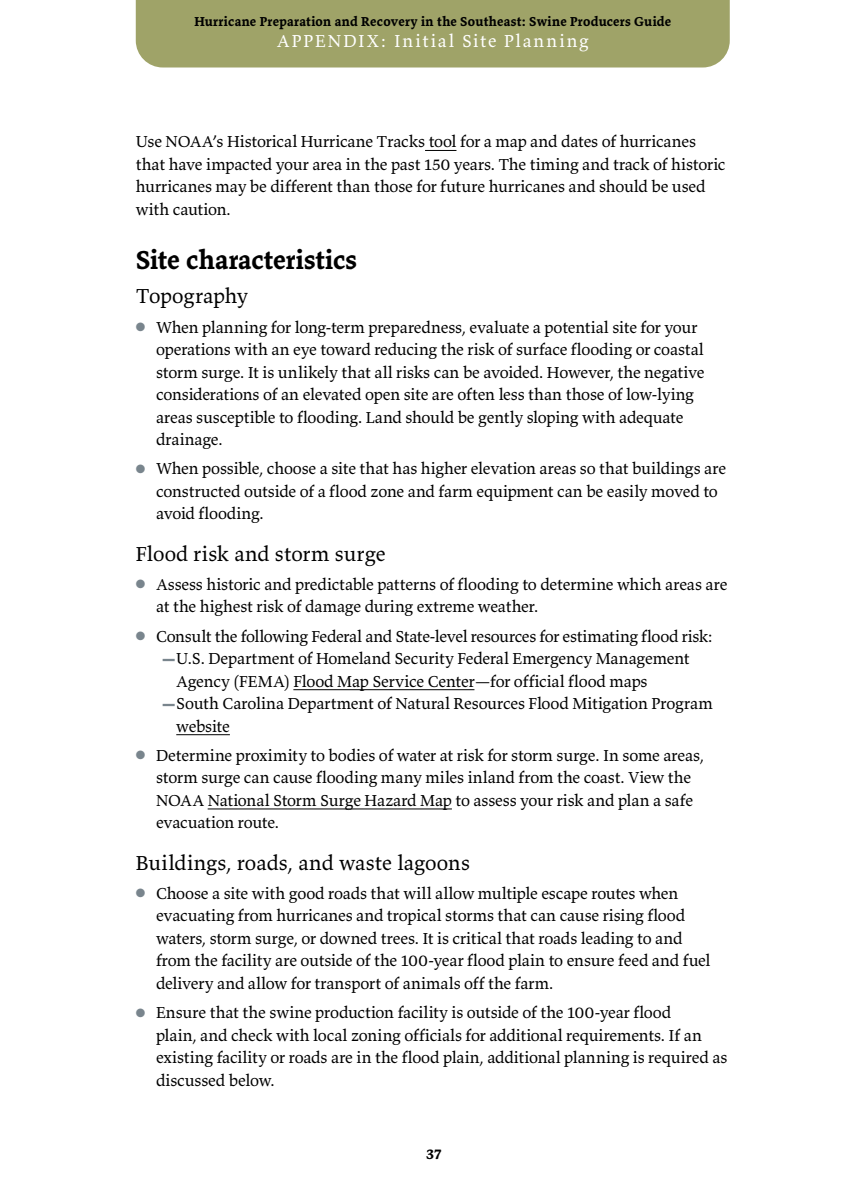
<style>
.page{position:relative;width:864px;height:1188px;background:#fff}
.page>*{position:absolute;margin:0;border:0;box-sizing:border-box;transform-origin:0 0}
.t1{font:700 27px "Valkyrie T3";letter-spacing:-.005em;color:#000}
.t2{font:21px "Valkyrie T3";letter-spacing:.005em;color:#000}
.t3{font:18px "Valkyrie T3";letter-spacing:.105em;color:#fff}
.t4{font:16.5px/22.5px "Valkyrie T3";letter-spacing:-.01em;color:#000}
.t5{font:700 15px "Valkyrie T3";color:#000}
.t6{font:700 13.5px "Valkyrie T3";letter-spacing:.02em;color:#000}
.s1{color:#79858d}
.s2{font-family:"Times New Roman";font-size:12px;color:#79858d}
</style>
<div class="page">
<div style="left:136px;top:0;width:594px;height:68px;background:#9fa368"></div>
<hr style="left:425px;top:150px;width:31px;height:1px;background:#000">
<hr style="left:293px;top:689px;width:181px;height:1px;background:#000">
<hr style="left:176px;top:734px;width:54px;height:1px;background:#000">
<hr style="left:208px;top:809px;width:244px;height:1px;background:#000">
<p class="t6" style="left:194px;top:13px;width:478px">Hurricane Preparation and Recovery in the Southeast: Swine Producers Guide</p>
<p class="t3" style="left:277px;top:29px;width:313px">APPENDIX: Initial Site Planning</p>
<p class="t4" style="left:136px;top:130px;width:591px">Use NOAA’s Historical Hurricane Tracks tool for a map and dates of hurricanes that have impacted your area in the past 150 years. The timing and track of historic hurricanes may be different than those for future hurricanes and should be used with caution.</p>
<h1 class="t1" style="left:136px;top:243px;width:223px">Site characteristics</h1>
<p class="t2" style="left:136px;top:283px;width:114px">Topography</p>
<p class="t4" style="left:156px;top:315px;width:550px;text-indent:-20px"><span class="s1">●</span> When planning for long-term preparedness, evaluate a potential site for your operations with an eye toward reducing the risk of surface flooding or coastal storm surge. It is unlikely that all risks can be avoided. However, the negative considerations of an elevated open site are often less than those of low-lying areas susceptible to flooding. Land should be gently sloping with adequate drainage.</p>
<p class="t4" style="left:156px;top:457px;width:572px;text-indent:-20px"><span class="s1">●</span> When possible, choose a site that has higher elevation areas so that buildings are constructed outside of a flood zone and farm equipment can be easily moved to avoid flooding.</p>
<p class="t2" style="left:136px;top:540px;width:252px">Flood risk and storm surge</p>
<p class="t4" style="left:156px;top:573px;width:573px;text-indent:-20px"><span class="s1">●</span> Assess historic and predictable patterns of flooding to determine which areas are at the highest risk of damage during extreme weather.</p>
<p class="t4" style="left:136px;top:624px;width:579px"><span class="s1">●</span> Consult the following Federal and State-level resources for estimating flood risk:</p>
<p class="t4" style="left:163px;top:647px;width:528px"><span class="s2">▬</span>U.S. Department of Homeland Security Federal Emergency Management</p>
<p class="t4" style="left:176px;top:669px;width:473px">Agency (FEMA) Flood Map Service Center—for official flood maps</p>
<p class="t4" style="left:163px;top:692px;width:552px"><span class="s2">▬</span>South Carolina Department of Natural Resources Flood Mitigation Program</p>
<p class="t4" style="left:176px;top:714px;width:55px">website</p>
<p class="t4" style="left:156px;top:744px;width:550px;text-indent:-20px"><span class="s1">●</span> Determine proximity to bodies of water at risk for storm surge. In some areas, storm surge can cause flooding many miles inland from the coast. View the NOAA National Storm Surge Hazard Map to assess your risk and plan a safe evacuation route.</p>
<p class="t2" style="left:136px;top:849px;width:336px">Buildings, roads, and waste lagoons</p>
<p class="t4" style="left:156px;top:882px;width:556px;text-indent:-20px"><span class="s1">●</span> Choose a site with good roads that will allow multiple escape routes when evacuating from hurricanes and tropical storms that can cause rising flood waters, storm surge, or downed trees. It is critical that roads leading to and from the facility are outside of the 100-year flood plain to ensure feed and fuel delivery and allow for transport of animals off the farm.</p>
<p class="t4" style="left:156px;top:1001px;width:573px;text-indent:-20px"><span class="s1">●</span> Ensure that the swine production facility is outside of the 100-year flood<br>plain, and check with local zoning officials for additional requirements. If an existing facility or roads are in the flood plain, additional planning is required as discussed below.</p>
<p class="t5" style="left:426px;top:1144px;width:17px">37</p>
</div>
